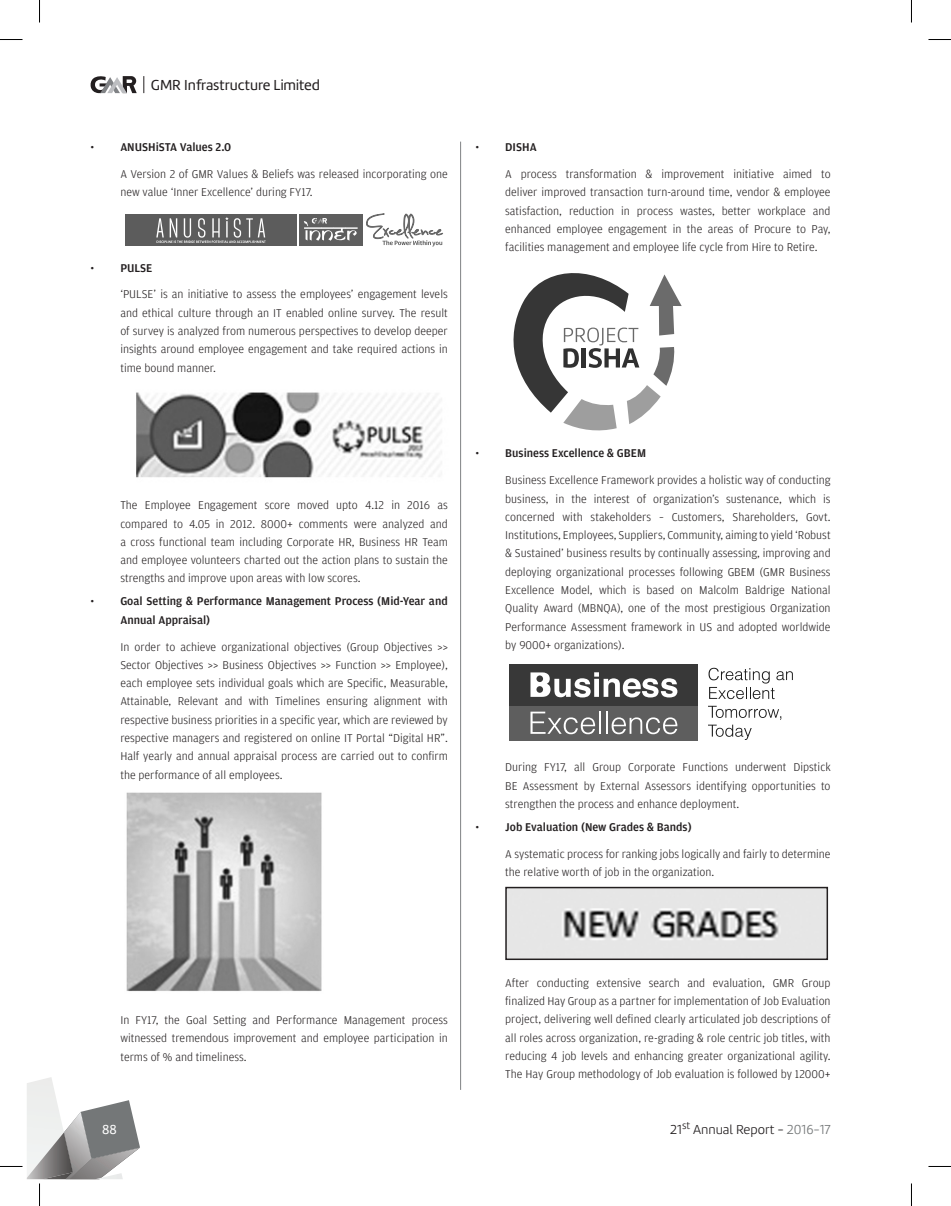
<style>
.page{position:relative;width:951px;height:1206px;background:#fff}
.page>*{position:absolute;margin:0;border:0;box-sizing:border-box;transform-origin:0 0}
.t1{font:15px "Marine";color:#231f20}
.t2{font:300 13.5px "Marine";color:#231f20}
.t3{font:13.5px "Marine";color:#fff}
.Body{font:300 12px/18.3px "Amplitude";color:#231f20;text-align:justify}
.Body-2{font:500 12px/18.3px "Amplitude";color:#231f20}
.s1{font-weight:300}
.s2{color:#747778}
</style>
<div class="page">
<svg style="left:144px;top:76px;width:1px;height:17px"></svg>
<svg style="left:90px;top:76px;width:47px;height:17px"></svg>
<div style="left:125px;top:214px;width:172px;height:31px;background:#5c5c5c"></div>
<svg style="left:156px;top:217px;width:110px;height:26px"></svg>
<div style="left:299px;top:214px;width:63px;height:32px;background:#5e5e5e"></div>
<svg style="left:366px;top:213px;width:77px;height:33px"></svg>
<svg style="left:304px;top:218px;width:53px;height:23px"></svg>
<img style="left:136px;top:392px;width:306px;height:86px">
<img style="left:126px;top:792px;width:196px;height:199px">
<svg style="left:513px;top:273px;width:168px;height:158px"></svg>
<div style="left:509px;top:705px;width:189px;height:35px;background:#5e5e5e"></div>
<div style="left:509px;top:664px;width:189px;height:41px;background:#383838"></div>
<svg style="left:530px;top:711px;width:65px;height:23px"></svg>
<hr style="left:599px;top:711px;width:2px;height:23px;background:#fff">
<svg style="left:606px;top:711px;width:71px;height:23px"></svg>
<svg style="left:708px;top:667px;width:85px;height:32px"></svg>
<svg style="left:708px;top:705px;width:73px;height:35px"></svg>
<svg style="left:530px;top:672px;width:147px;height:25px"></svg>
<div style="left:536px;top:675px;width:7px;height:7px;background:#383838;border-radius:50%"></div>
<div style="left:536px;top:686px;width:7px;height:6px;background:#383838;border-radius:50%"></div>
<img style="left:508px;top:889px;width:317px;height:68px">
<div style="left:505px;top:886px;width:323px;height:74px;border:2px solid #231f20"></div>
<hr style="left:460px;top:142px;width:1px;height:947px;background:#808285">
<svg style="left:0;top:39px;width:22px;height:1px"></svg>
<svg style="left:928px;top:39px;width:23px;height:1px"></svg>
<svg style="left:928px;top:1166px;width:23px;height:1px"></svg>
<svg style="left:39px;top:0;width:1px;height:22px"></svg>
<svg style="left:0;top:1077px;width:140px;height:128px"></svg>
<svg style="left:911px;top:0;width:1px;height:22px"></svg>
<svg style="left:911px;top:1183px;width:1px;height:22px"></svg>
<p class="t1" style="left:151px;top:76px;width:171px">GMR Infrastructure Limited</p>
<p class="Body-2" style="left:91px;top:138px;width:142px"><span class="s1">•</span> ANUSHiSTA Values 2.0</p>
<p class="Body" style="left:120px;top:165px;width:329px">A Version 2 of GMR Values &amp; Beliefs was released incorporating one new value ‘Inner Excellence’ during FY17.</p>
<p class="Body-2" style="left:91px;top:258px;width:63px"><span class="s1">•</span> PULSE</p>
<p class="Body" style="left:120px;top:285px;width:329px">‘PULSE’ is an initiative to assess the employees’ engagement levels and ethical culture through an IT enabled online survey. The result of survey is analyzed from numerous perspectives to develop deeper insights around employee engagement and take required actions in time bound manner.</p>
<p class="Body-2" style="left:475px;top:138px;width:63px"><span class="s1">•</span> DISHA</p>
<p class="Body" style="left:505px;top:165px;width:327px">A process transformation &amp; improvement initiative aimed to deliver improved transaction turn-around time, vendor &amp; employee satisfaction, reduction in process wastes, better workplace and enhanced employee engagement in the areas of Procure to Pay, facilities management and employee life cycle from Hire to Retire.</p>
<p class="Body" style="left:120px;top:496px;width:329px">The Employee Engagement score moved upto 4.12 in 2016 as compared to 4.05 in 2012. 8000+ comments were analyzed and a cross functional team including Corporate HR, Business HR Team and employee volunteers charted out the action plans to sustain the strengths and improve upon areas with low scores.</p>
<p class="Body-2" style="left:120px;top:592px;width:329px;text-indent:-30px"><span class="s1">•</span> Goal Setting &amp; Performance Management Process (Mid-Year and<br>Annual Appraisal)</p>
<p class="Body" style="left:120px;top:637px;width:329px">In order to achieve organizational objectives (Group Objectives &gt;&gt; Sector Objectives &gt;&gt; Business Objectives &gt;&gt; Function &gt;&gt; Employee), each employee sets individual goals which are Specific, Measurable, Attainable, Relevant and with Timelines ensuring alignment with respective business priorities in a specific year, which are reviewed by respective managers and registered on online IT Portal “Digital HR”.<br>Half yearly and annual appraisal process are carried out to confirm the performance of all employees.</p>
<p class="Body-2" style="left:475px;top:444px;width:172px"><span class="s1">•</span> Business Excellence &amp; GBEM</p>
<p class="Body" style="left:505px;top:471px;width:327px">Business Excellence Framework provides a holistic way of conducting business, in the interest of organization’s sustenance, which is concerned with stakeholders – Customers, Shareholders, Govt.<br>Institutions, Employees, Suppliers, Community, aiming to yield ‘Robust &amp; Sustained’ business results by continually assessing, improving and deploying organizational processes following GBEM (GMR Business Excellence Model, which is based on Malcolm Baldrige National Quality Award (MBNQA), one of the most prestigious Organization Performance Assessment framework in US and adopted worldwide by 9000+ organizations).</p>
<p class="Body" style="left:505px;top:758px;width:327px">During FY17, all Group Corporate Functions underwent Dipstick BE Assessment by External Assessors identifying opportunities to strengthen the process and enhance deployment.</p>
<p class="Body-2" style="left:475px;top:817px;width:218px"><span class="s1">•</span> Job Evaluation (New Grades &amp; Bands)</p>
<p class="Body" style="left:505px;top:844px;width:327px">A systematic process for ranking jobs logically and fairly to determine the relative worth of job in the organization.</p>
<p class="Body" style="left:120px;top:1011px;width:329px">In FY17, the Goal Setting and Performance Management process witnessed tremendous improvement and employee participation in terms of % and timeliness.</p>
<p class="t3" style="left:102px;top:1120px;width:16px">88</p>
<p class="Body" style="left:505px;top:973px;width:327px">After conducting extensive search and evaluation, GMR Group finalized Hay Group as a partner for implementation of Job Evaluation project, delivering well defined clearly articulated job descriptions of all roles across organization, re-grading &amp; role centric job titles, with reducing 4 job levels and enhancing greater organizational agility.<br>The Hay Group methodology of Job evaluation is followed by 12000+</p>
<p class="t2" style="left:670px;top:1120px;width:162px">21<sup>st</sup> Annual Report - <span class="s2">2016-17</span></p>
</div>
